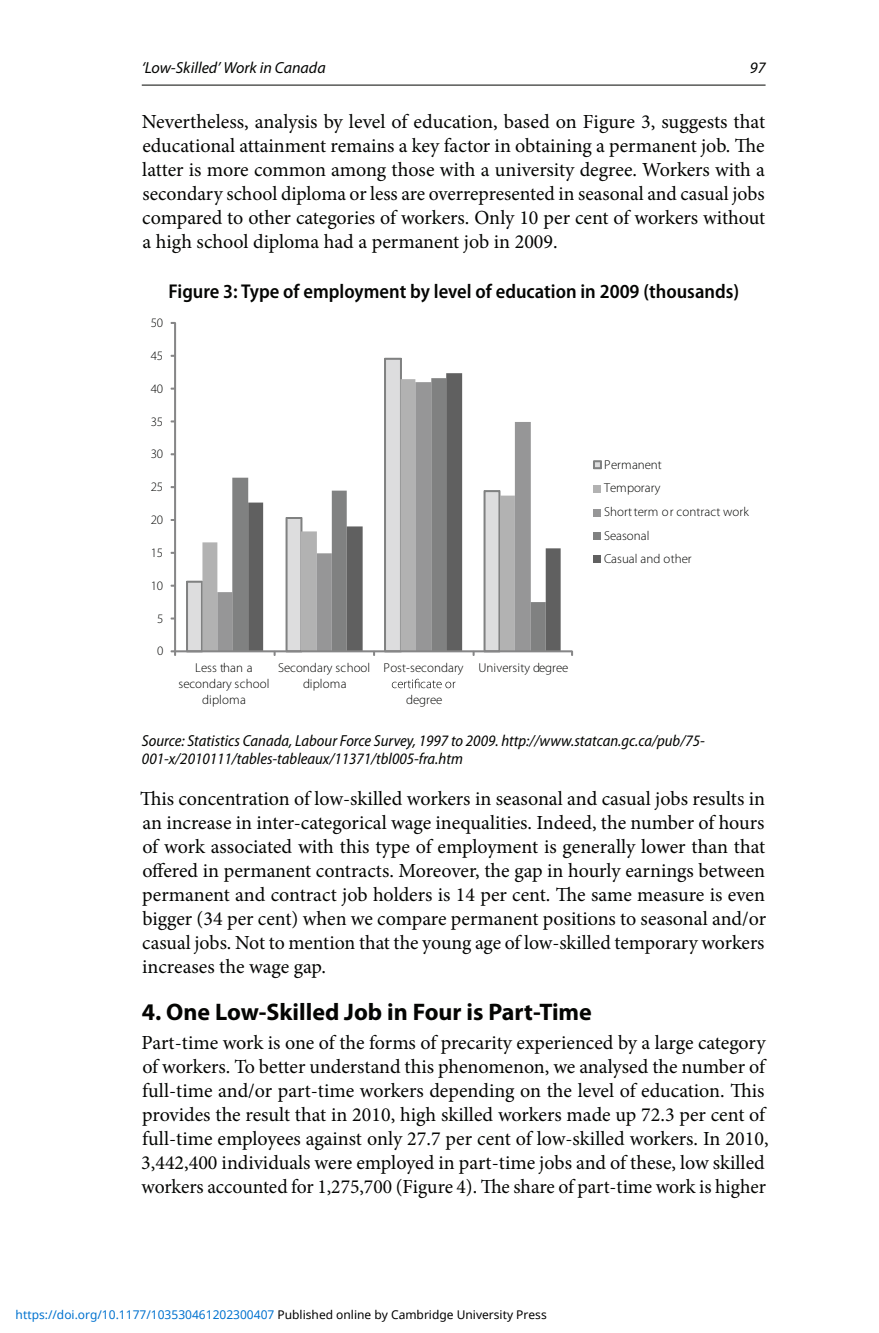
<style>
.page{position:relative;width:879px;height:1333px;background:#fff}
.page>*{position:absolute;margin:0;border:0;box-sizing:border-box;transform-origin:0 0}
.t1{font:700 24px "Myriad Pro";color:#040503}
.t2{font:20px/24px "Minion Pro";color:#040503;text-align:justify}
.t3{font:600 semi-condensed 20px "Myriad Pro";color:#040503}
.t4{font:italic semi-condensed 16px/18px "Myriad Pro";color:#040503}
.t5{font:italic 16px "Myriad Pro";color:#040503}
.t6{font:300 13px/23.6px "Myriad Pro";letter-spacing:.005em;color:#040503;text-align:center}
.t7{font:12px "Noto Sans";color:#0172cf}
.s1{color:#000}
</style>
<div class="page">
<hr style="left:142px;top:85px;width:623px;height:1px;background:#040503">
<svg style="left:186px;top:580px;width:16px;height:70px"></svg>
<svg style="left:384px;top:357px;width:18px;height:16px"></svg>
<svg style="left:202px;top:542px;width:15px;height:108px;background:#b2b2b2"></svg>
<svg style="left:217px;top:542px;width:15px;height:108px"></svg>
<div style="left:232px;top:477px;width:16px;height:173px;background:#808181"></div>
<svg style="left:248px;top:373px;width:312px;height:277px"></svg>
<hr style="left:174px;top:322px;width:2px;height:330px;background:#868687">
<div style="left:175px;top:650px;width:397px;height:2px;background:#868687;border:1px solid #868687"></div>
<svg style="left:171px;top:650px;width:5px;height:5px"></svg>
<svg style="left:392px;top:678px;width:63px;height:10px"></svg>
<svg style="left:593px;top:460px;width:9px;height:10px"></svg>
<div style="left:593px;top:484px;width:8px;height:8px;background:#b2b2b2"></div>
<div style="left:593px;top:508px;width:8px;height:8px;background:#969697"></div>
<div style="left:593px;top:532px;width:8px;height:8px;background:#808181"></div>
<div style="left:593px;top:555px;width:8px;height:8px;background:#606060"></div>
<p class="t5" style="left:142px;top:58px;width:185px">‘Low-Skilled’ Work in Canada</p>
<p class="t5" style="left:750px;top:58px;width:17px">97</p>
<p class="t2" style="left:142px;top:110px;width:625px">Nevertheless, analysis by level of education, based on Figure 3, suggests that educational attainment remains a key factor in obtaining a permanent job. The latter is more common among those with a university degree. Workers with a secondary school diploma or less are overrepresented in seasonal and casual jobs compared to other categories of workers. Only 10 per cent of workers without a high school diploma had a permanent job in 2009.</p>
<p class="t3" style="left:168px;top:279px;width:572px">Figure 3: Type of employment by level of education in 2009 (thousands)</p>
<p class="t6" style="left:151px;top:311px;width:14px">50</p>
<p class="t6" style="left:151px;top:343px;width:14px">45</p>
<p class="t6" style="left:151px;top:376px;width:14px">40</p>
<p class="t6" style="left:151px;top:409px;width:14px">35</p>
<p class="t6" style="left:151px;top:442px;width:14px">30</p>
<p class="t6" style="left:151px;top:475px;width:14px">25</p>
<p class="t6" style="left:151px;top:508px;width:14px">20</p>
<p class="t6" style="left:151px;top:540px;width:14px">15</p>
<p class="t6" style="left:151px;top:573px;width:14px">10</p>
<p class="t6" style="left:157px;top:606px;width:8px">5</p>
<p class="t6" style="left:157px;top:639px;width:8px">0</p>
<p class="t6" style="left:178px;top:659px;width:93px;line-height:16px">Less than a secondary school diploma</p>
<p class="t6" style="left:278px;top:659px;width:94px;line-height:16px">Secondary school diploma</p>
<p class="t6" style="left:383px;top:656px;width:82px">Post-secondary</p>
<p class="t6" style="left:406px;top:687px;width:38px">degree</p>
<p class="t6" style="left:479px;top:656px;width:91px">University degree</p>
<p class="t6" style="left:604px;top:452px;width:146px;text-align:left">Permanent<br>Temporary<br>Short term or contract work<br>Seasonal<br>Casual and other</p>
<p class="t4" style="left:142px;top:731px;width:564px">Source: Statistics Canada, Labour Force Survey, 1997 to 2009. http://www.statcan.gc.ca/pub/75-<br>001-x/2010111/tables-tableaux/11371/tbl005-fra.htm</p>
<p class="t2" style="left:140px;top:786px;width:627px">This concentration of low-skilled workers in seasonal and casual jobs results in an increase in inter-categorical wage inequalities. Indeed, the number of hours of work associated with this type of employment is generally lower than that offered in permanent contracts. Moreover, the gap in hourly earnings between permanent and contract job holders is 14 per cent. The same measure is even bigger (34 per cent) when we compare permanent positions to seasonal and/or casual jobs. Not to mention that the young age of low-skilled temporary workers increases the wage gap.</p>
<p class="t1" style="left:142px;top:995px;width:452px">4. One Low-Skilled Job in Four is Part-Time</p>
<p class="t2" style="left:141px;top:1031px;width:629px;text-align:left">Part-time work is one of the forms of precarity experienced by a large category of workers. To better understand this phenomenon, we analysed the number of full-time and/or part-time workers depending on the level of education. This provides the result that in 2010, high skilled workers made up 72.3 per cent of full-time employees against only 27.7 per cent of low-skilled workers. In 2010, 3,442,400 individuals were employed in part-time jobs and of these, low skilled workers accounted for 1,275,700 (Figure 4). The share of part-time work is higher</p>
<p class="t7" style="left:16px;top:1305px;width:532px">https://doi.org/10.1177/103530461202300407 <span class="s1">Published online by Cambridge University Press</span></p>
</div>
